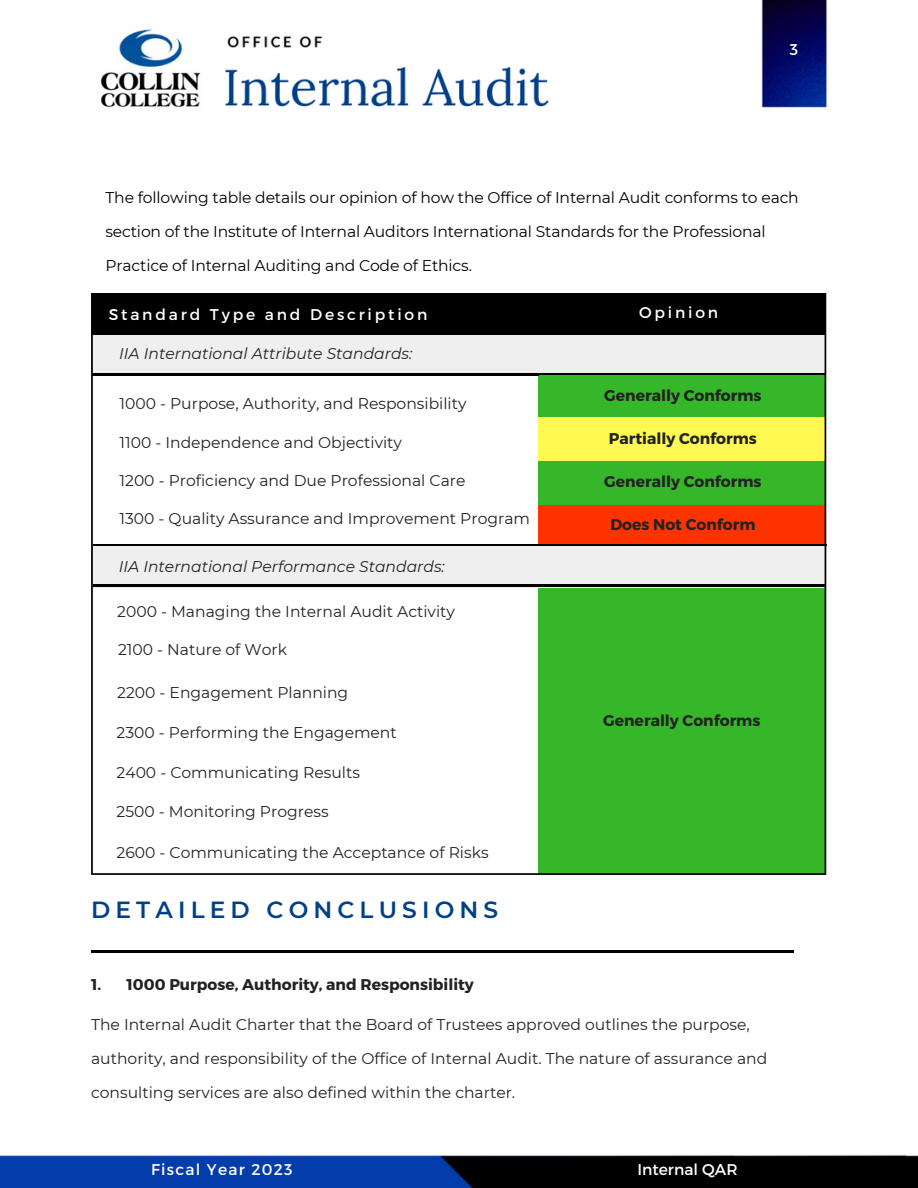
<style>
.page{position:relative;width:918px;height:1188px;background:#fff}
.page>*{position:absolute;margin:0;border:0;box-sizing:border-box;transform-origin:0 0}
.t1{font:600 23.4px "Montserrat";letter-spacing:.22em;color:#004088}
.t2{font:15.6px/33.8px "Montserrat";color:#222}
.t3{font:15.6px/33.8px "Montserrat";letter-spacing:-.01em;color:#000}
.t4{font:700 15.6px "Montserrat";color:#222}
.t5{font:italic 15.6px "Montserrat";color:#222}
.t6{font:15.6px "Montserrat";letter-spacing:.18em;color:#fff}
.t7{font:15.6px "Montserrat";letter-spacing:.08em;color:#fff}
.t8{font:15.6px "Montserrat";color:#fff}
</style>
<div class="page">
<img style="left:0;top:0;width:918px;height:1188px">
<svg style="left:91px;top:293px;width:735px;height:582px"></svg>
<hr style="left:93px;top:544px;width:733px;height:2px;background:#000">
<hr style="left:91px;top:950px;width:703px;height:2px;background:#000">
<p class="t6" style="left:790px;top:39px;width:10px">3</p>
<p class="t3" style="left:106px;top:181px;width:695px">The following table details our opinion of how the Office of Internal Audit conforms to each section of the Institute of Internal Auditors International Standards for the Professional<br>Practice of Internal Auditing and Code of Ethics.</p>
<p class="t6" style="left:109px;top:304px;width:320px">Standard Type and Description</p>
<p class="t6" style="left:639px;top:302px;width:81px">Opinion</p>
<p class="t5" style="left:119px;top:344px;width:295px">IIA International Attribute Standards:</p>
<p class="t2" style="left:120px;top:387px;width:348px">1000 - Purpose, Authority, and Responsibility</p>
<p class="t2" style="left:120px;top:425px;width:284px">1100 - Independence and Objectivity</p>
<p class="t2" style="left:120px;top:463px;width:347px">1200 - Proficiency and Due Professional Care</p>
<p class="t2" style="left:120px;top:502px;width:412px">1300 - Quality Assurance and Improvement Program</p>
<p class="t5" style="left:119px;top:557px;width:328px">IIA International Performance Standards:</p>
<p class="t2" style="left:117px;top:595px;width:339px">2000 - Managing the Internal Audit Activity</p>
<p class="t2" style="left:118px;top:633px;width:171px">2100 - Nature of Work</p>
<p class="t2" style="left:117px;top:676px;width:233px">2200 - Engagement Planning</p>
<p class="t2" style="left:117px;top:715px;width:282px">2300 - Performing the Engagement</p>
<p class="t2" style="left:117px;top:756px;width:245px">2400 - Communicating Results</p>
<p class="t2" style="left:117px;top:795px;width:214px">2500 - Monitoring Progress</p>
<p class="t2" style="left:117px;top:835px;width:374px">2600 - Communicating the Acceptance of Risks</p>
<p class="t1" style="left:91px;top:895px;width:409px">DETAILED CONCLUSIONS</p>
<p class="t4" style="left:91px;top:974px;width:384px">1. 1000 Purpose, Authority, and Responsibility</p>
<p class="t4" style="left:604px;top:386px;width:159px">Generally Conforms</p>
<p class="t4" style="left:609px;top:428px;width:149px">Partially Conforms</p>
<p class="t4" style="left:604px;top:471px;width:159px">Generally Conforms</p>
<p class="t4" style="left:610px;top:514px;width:147px">Does Not Conform</p>
<p class="t4" style="left:603px;top:711px;width:159px">Generally Conforms</p>
<p class="t2" style="left:91px;top:1008px;width:678px">The Internal Audit Charter that the Board of Trustees approved outlines the purpose, authority, and responsibility of the Office of Internal Audit. The nature of assurance and consulting services are also defined within the charter.</p>
<p class="t7" style="left:151px;top:1160px;width:143px">Fiscal Year 2023</p>
<p class="t8" style="left:637px;top:1159px;width:102px">Internal QAR</p>
</div>
